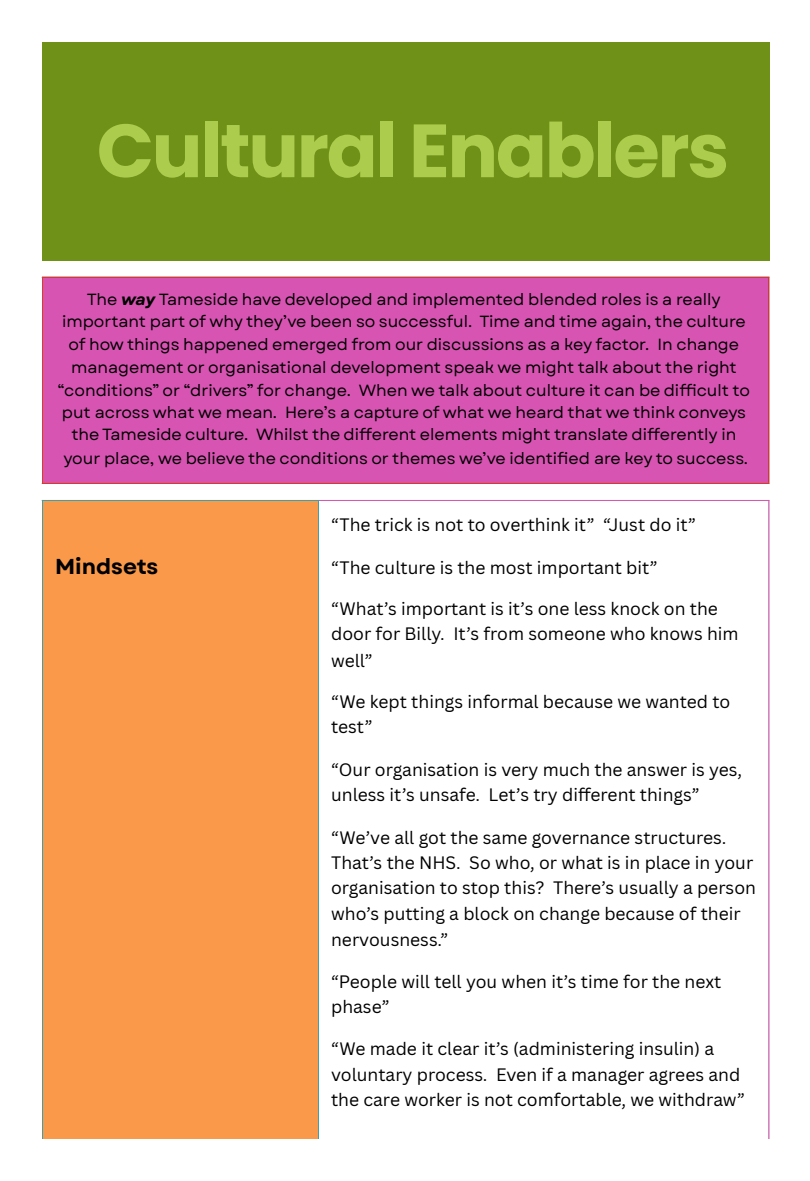
<style>
.page{position:relative;width:810px;height:1181px;background:#fff}
.page>*{position:absolute;margin:0;border:0;box-sizing:border-box;transform-origin:0 0}
.t1{font:700 75.15px "Poppins";letter-spacing:-.03em;color:#abcc4d}
.t2{font:700 21.6px "Garet";color:#000}
.t3{font:17.55px/25.8px "Canva Sans";color:#000}
.t4{font:16.2px/22.6px "Garet";color:#000;text-align:center}
.s1{font-weight:700;font-style:italic}
</style>
<div class="page">
<div style="left:42px;top:42px;width:727px;height:218px;background:#709117"></div>
<div style="left:42px;top:277px;width:727px;height:206px;background:#d854b3"></div>
<hr style="left:42px;top:277px;width:1px;height:206px;background:#d83e23">
<hr style="left:768px;top:277px;width:1px;height:206px;background:#d83e23">
<hr style="left:42px;top:276px;width:727px;height:1px;background:#d83e23">
<hr style="left:42px;top:483px;width:727px;height:1px;background:#d83e23">
<div style="left:42px;top:500px;width:277px;height:638px;background:#fa9949"></div>
<hr style="left:42px;top:501px;width:1px;height:637px;background:#3ba2ad">
<hr style="left:318px;top:501px;width:1px;height:637px;background:#3ba2ad">
<hr style="left:42px;top:500px;width:277px;height:1px;background:#3ba2ad">
<hr style="left:42px;top:1180px;width:277px;height:1px;background:#3ba2ad">
<hr style="left:768px;top:501px;width:1px;height:637px;background:#d854b3">
<hr style="left:319px;top:500px;width:450px;height:1px;background:#d854b3">
<hr style="left:319px;top:1180px;width:450px;height:1px;background:#d854b3">
<p class="t1" style="left:97px;top:98px;width:634px">Cultural Enablers</p>
<p class="t4" style="left:58px;top:288px;width:694px">The <span class="s1">way</span> Tameside have developed and implemented blended roles is a really important part of why they’ve been so successful. Time and time again, the culture of how things happened emerged from our discussions as a key factor. In change management or organisational development speak we might talk about the right “conditions” or “drivers” for change. When we talk about culture it can be difficult to put across what we mean. Here’s a capture of what we heard that we think conveys the Tameside culture. Whilst the different elements might translate differently in your place, we believe the conditions or themes we’ve identified are key to success.</p>
<p class="t2" style="left:55px;top:550px;width:105px">Mindsets</p>
<p class="t3" style="left:331px;top:511px;width:366px">“The trick is not to overthink it” “Just do it”</p>
<p class="t3" style="left:331px;top:554px;width:328px">“The culture is the most important bit”</p>
<p class="t3" style="left:331px;top:595px;width:409px">“What’s important is it’s one less knock on the door for Billy. It’s from someone who knows him well”</p>
<p class="t3" style="left:331px;top:688px;width:401px;line-height:25.2px">“We kept things informal because we wanted to test”</p>
<p class="t3" style="left:331px;top:756px;width:412px;line-height:25.2px">“Our organisation is very much the answer is yes, unless it’s unsafe. Let’s try different things”</p>
<p class="t3" style="left:331px;top:824px;width:426px">“We’ve all got the same governance structures.<br>That’s the NHS. So who, or what is in place in your organisation to stop this? There’s usually a person who’s putting a block on change because of their nervousness.”</p>
<p class="t3" style="left:331px;top:968px;width:392px;line-height:25.2px">“People will tell you when it’s time for the next phase”</p>
<p class="t3" style="left:331px;top:1035px;width:415px">“We made it clear it’s (administering insulin) a voluntary process. Even if a manager agrees and the care worker is not comfortable, we withdraw”</p>
</div>
